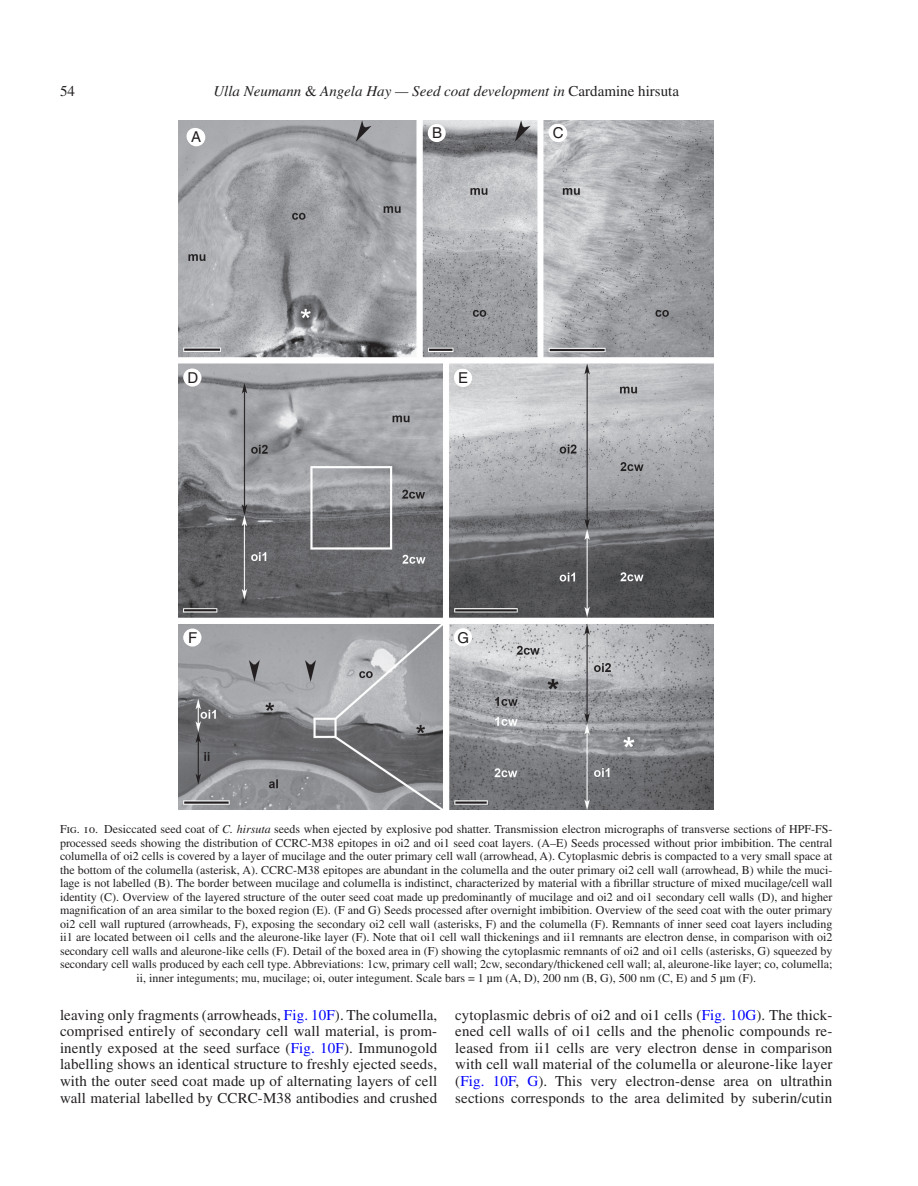
<style>
.page{position:relative;width:918px;height:1186px;background:#fff}
.page>*{position:absolute;margin:0;border:0;box-sizing:border-box;transform-origin:0 0}
.t1{font:15px/16.5px "Times LT Std";letter-spacing:.01em;color:#231f20;text-align:justify}
.t2{font:italic 15px "Times LT Std";color:#231f20}
.t3{font:15px "Helvetica";color:#231f20}
.t4{font:12px/13.5px "Times LT Std";color:#231f20;text-align:center}
.s1{font-style:normal}
.s2{font-style:italic}
.s3{font-family:"Gandhari Unicode"}
.s4{color:#00f}
</style>
<div class="page">
<img style="left:179px;top:120px;width:535px;height:690px">
<div style="left:187px;top:128px;width:18px;height:18px;background:#fff;border-radius:50%"></div>
<div style="left:428px;top:124px;width:18px;height:18px;background:#fff;border-radius:50%"></div>
<div style="left:549px;top:124px;width:18px;height:18px;background:#fff;border-radius:50%"></div>
<div style="left:184px;top:369px;width:18px;height:18px;background:#fff;border-radius:50%"></div>
<div style="left:454px;top:369px;width:18px;height:18px;background:#fff;border-radius:50%"></div>
<div style="left:183px;top:628px;width:18px;height:18px;background:#fff;border-radius:50%"></div>
<div style="left:454px;top:628px;width:18px;height:18px;background:#fff;border-radius:50%"></div>
<p class="t1" style="left:60px;top:83px;width:16px">54</p>
<p class="t2" style="left:213px;top:83px;width:467px">Ulla Neumann <span class="s1">&amp;</span> Angela Hay — Seed coat development in <span class="s1">Cardamine hirsuta</span></p>
<p class="t3" style="left:191px;top:128px;width:12px">A</p>
<p class="t3" style="left:432px;top:124px;width:12px">B</p>
<p class="t3" style="left:553px;top:124px;width:12px">C</p>
<p class="t3" style="left:188px;top:369px;width:12px">D</p>
<p class="t3" style="left:458px;top:369px;width:12px">E</p>
<p class="t3" style="left:188px;top:629px;width:11px">F</p>
<p class="t3" style="left:458px;top:628px;width:13px">G</p>
<p class="t4" style="left:60px;top:822px;width:774px">Fig. 10. Desiccated seed coat of <span class="s2">C. hirsuta</span> seeds when ejected by explosive pod shatter. Transmission electron micrographs of transverse sections of HPF-FS&shy;processed seeds showing the distribution of CCRC-M38 epitopes in oi2 and oi1 seed coat layers. (A–E) Seeds processed without prior imbibition. The central columella of oi2 cells is covered by a layer of mucilage and the outer primary cell wall (arrowhead, A). Cytoplasmic debris is compacted to a very small space at the bottom of the columella (asterisk, A). CCRC-M38 epitopes are abundant in the columella and the outer primary oi2 cell wall (arrowhead, B) while the muci&shy;lage is not labelled (B). The border between mucilage and columella is indistinct, characterized by material with a fibrillar structure of mixed mucilage/cell wall identity (C). Overview of the layered structure of the outer seed coat made up predominantly of mucilage and oi2 and oi1 secondary cell walls (D), and higher magnification of an area similar to the boxed region (E). (F and G) Seeds processed after overnight imbibition. Overview of the seed coat with the outer primary oi2 cell wall ruptured (arrowheads, F), exposing the secondary oi2 cell wall (asterisks, F) and the columella (F). Remnants of inner seed coat layers including ii1 are located between oi1 cells and the aleurone-like layer (F). Note that oi1 cell wall thickenings and ii1 remnants are electron dense, in comparison with oi2 secondary cell walls and aleurone-like cells (F). Detail of the boxed area in (F) showing the cytoplasmic remnants of oi2 and oi1 cells (asterisks, G) squeezed by secondary cell walls produced by each cell type. Abbreviations: 1cw, primary cell wall; 2cw, secondary/thickened cell wall; al, aleurone-like layer; co, columella; ii, inner integuments; mu, mucilage; oi, outer integument. Scale bars = 1 <span class="s3">µ</span>m (A, D), 200 nm (B, G), 500 nm (C, E) and 5 <span class="s3">µ</span>m (F).</p>
<p class="t1" style="left:60px;top:1007px;width:379px">leaving only fragments (arrowheads, <span class="s4">Fig. 10F</span>). The columella, comprised entirely of secondary cell wall material, is prom&shy;inently exposed at the seed surface (<span class="s4">Fig. 10F</span>). Immunogold labelling shows an identical structure to freshly ejected seeds, with the outer seed coat made up of alternating layers of cell wall material labelled by CCRC-M38 antibodies and crushed</p>
<p class="t1" style="left:455px;top:1007px;width:379px">cytoplasmic debris of oi2 and oi1 cells (<span class="s4">Fig. 10G</span>). The thick&shy;ened cell walls of oi1 cells and the phenolic compounds re&shy;leased from ii1 cells are very electron dense in comparison with cell wall material of the columella or aleurone-like layer (<span class="s4">Fig. 10F</span>, <span class="s4">G</span>). This very electron-dense area on ultrathin sections corresponds to the area delimited by suberin/cutin</p>
</div>
